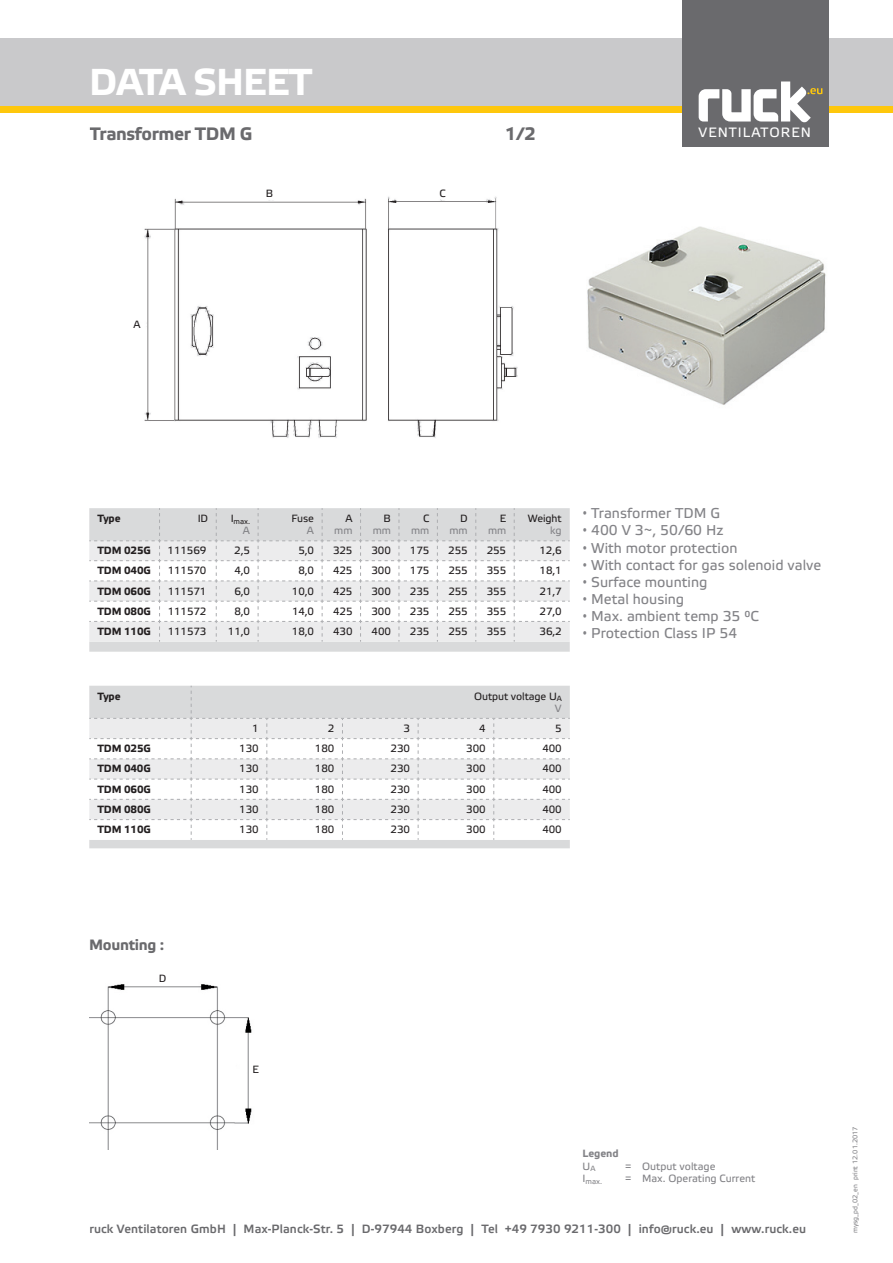
<style>
.page{position:relative;width:893px;height:1263px;background:#fff}
.page>*{position:absolute;margin:0;border:0;box-sizing:border-box;transform-origin:0 0}
.t1{font:700 37.5px "Etelka Text";letter-spacing:-.02em;color:#fff}
.t2{font:700 18px "Etelka Text";letter-spacing:-.02em;color:#6a6a6d}
.t3{font:700 15px "Etelka Text";letter-spacing:-.02em;color:#6a6a6d}
.t4{font:14.25px "Etelka Text";color:#838387}
.t5{font:13.5px "Etelka Text";letter-spacing:.075em;color:#fff}
.t6{font:500 12px "Etelka";letter-spacing:.01em;color:#6a6a6d}
.t7{font:10.5px/12px "Etelka Text";letter-spacing:-.01em;color:#231f20;text-align:right}
.t8{font:700 10.5px "Etelka Text";letter-spacing:-.01em;color:#231f20}
.t9{font:10.5px "Etelka Text";color:#838387}
.t10{font:700 10.5px/12.6px "Etelka Text";color:#838387}
.t11{font:7.5px "Etelka Text";color:#838387}
.t12{font:7.5px "Etelka Text";color:#231f20}
.t13{font:6.75px "Etelka Text";color:#838387}
.s1{color:#838387}
.s2{font-family:"Arial Narrow"}
.s3{font-weight:400}
</style>
<div class="page">
<div style="left:0;top:38px;width:893px;height:75px;background:#c9c9cb"></div>
<div style="left:0;top:106px;width:893px;height:7px;background:#fec70c"></div>
<div style="left:682px;top:0;width:147px;height:147px;background:#6a6a6d"></div>
<svg style="left:699px;top:81px;width:123px;height:42px"></svg>
<img style="left:89px;top:984px;width:163px;height:166px">
<div style="left:89px;top:840px;width:481px;height:8px;background:#d9dadb"></div>
<svg style="left:89px;top:686px;width:481px;height:154px"></svg>
<img style="left:144px;top:196px;width:374px;height:242px">
<img style="left:587px;top:226px;width:239px;height:179px">
<svg style="left:89px;top:642px;width:481px;height:10px;fill:#d9dadb"></svg>
<svg style="left:89px;top:508px;width:481px;height:134px"></svg>
<h1 class="t1" style="left:89px;top:60px;width:225px">DATA SHEET</h1>
<h2 class="t2" style="left:89px;top:123px;width:165px">Transformer TDM G</h2>
<p class="t7" style="left:266px;top:188px;width:9px">B</p>
<p class="t7" style="left:439px;top:188px;width:8px">C</p>
<p class="t7" style="left:134px;top:319px;width:9px">A</p>
<h2 class="t2" style="left:505px;top:123px;width:32px">1/2</h2>
<p class="t5" style="left:699px;top:125px;width:114px">VENTILATOREN</p>
<p class="t8" style="left:97px;top:512px;width:25px">Type</p>
<p class="t7" style="left:198px;top:513px;width:12px">ID</p>
<p class="t12" style="left:231px;top:517px;width:21px"><sup>I</sup>max.</p>
<p class="t9" style="left:243px;top:524px;width:9px">A</p>
<p class="t7" style="left:291px;top:513px;width:24px">Fuse</p>
<p class="t9" style="left:307px;top:524px;width:9px">A</p>
<p class="t7" style="left:345px;top:513px;width:9px">A</p>
<p class="t9" style="left:334px;top:524px;width:20px">mm</p>
<p class="t7" style="left:384px;top:513px;width:9px">B</p>
<p class="t9" style="left:373px;top:524px;width:20px">mm</p>
<p class="t7" style="left:423px;top:513px;width:8px">C</p>
<p class="t9" style="left:411px;top:524px;width:20px">mm</p>
<p class="t7" style="left:460px;top:513px;width:9px">D</p>
<p class="t9" style="left:450px;top:524px;width:20px">mm</p>
<p class="t7" style="left:500px;top:513px;width:8px">E</p>
<p class="t9" style="left:488px;top:524px;width:20px">mm</p>
<p class="t7" style="left:528px;top:513px;width:35px">Weight</p>
<p class="t9" style="left:550px;top:524px;width:13px">kg</p>
<p class="t8" style="left:97px;top:544px;width:55px">TDM 025G</p>
<p class="t7" style="left:168px;top:545px;width:40px">111569</p>
<p class="t7" style="left:234px;top:545px;width:17px">2,5</p>
<p class="t7" style="left:298px;top:545px;width:17px">5,0</p>
<p class="t7" style="left:333px;top:545px;width:21px">325</p>
<p class="t7" style="left:371px;top:545px;width:21px">300</p>
<p class="t7" style="left:410px;top:545px;width:21px">175</p>
<p class="t7" style="left:448px;top:545px;width:21px">255</p>
<p class="t7" style="left:487px;top:545px;width:21px">255</p>
<p class="t7" style="left:539px;top:545px;width:24px">12,6</p>
<p class="t8" style="left:97px;top:565px;width:55px">TDM 040G</p>
<p class="t7" style="left:168px;top:565px;width:40px">111570</p>
<p class="t7" style="left:234px;top:565px;width:17px">4,0</p>
<p class="t7" style="left:298px;top:565px;width:17px">8,0</p>
<p class="t7" style="left:333px;top:565px;width:21px">425</p>
<p class="t7" style="left:371px;top:565px;width:21px">300</p>
<p class="t7" style="left:410px;top:565px;width:21px">175</p>
<p class="t7" style="left:448px;top:565px;width:21px">255</p>
<p class="t7" style="left:487px;top:565px;width:21px">355</p>
<p class="t7" style="left:540px;top:565px;width:24px">18,1</p>
<p class="t8" style="left:97px;top:585px;width:55px">TDM 060G</p>
<p class="t7" style="left:168px;top:585px;width:40px">111571</p>
<p class="t7" style="left:234px;top:585px;width:17px">6,0</p>
<p class="t7" style="left:292px;top:585px;width:24px">10,0</p>
<p class="t7" style="left:333px;top:585px;width:21px">425</p>
<p class="t7" style="left:371px;top:585px;width:21px">300</p>
<p class="t7" style="left:410px;top:585px;width:21px">235</p>
<p class="t7" style="left:448px;top:585px;width:21px">255</p>
<p class="t7" style="left:487px;top:585px;width:21px">355</p>
<p class="t7" style="left:540px;top:585px;width:24px">21,7</p>
<p class="t8" style="left:97px;top:605px;width:55px">TDM 080G</p>
<p class="t7" style="left:168px;top:606px;width:40px">111572</p>
<p class="t7" style="left:234px;top:606px;width:17px">8,0</p>
<p class="t7" style="left:292px;top:606px;width:24px">14,0</p>
<p class="t7" style="left:333px;top:606px;width:21px">425</p>
<p class="t7" style="left:372px;top:606px;width:21px">300</p>
<p class="t7" style="left:410px;top:606px;width:21px">235</p>
<p class="t7" style="left:448px;top:606px;width:21px">255</p>
<p class="t7" style="left:487px;top:606px;width:21px">355</p>
<p class="t7" style="left:540px;top:606px;width:24px">27,0</p>
<p class="t8" style="left:97px;top:625px;width:55px">TDM 110G</p>
<p class="t7" style="left:168px;top:626px;width:40px">111573</p>
<p class="t7" style="left:228px;top:626px;width:24px">11,0</p>
<p class="t7" style="left:292px;top:626px;width:24px">18,0</p>
<p class="t7" style="left:333px;top:626px;width:21px">430</p>
<p class="t7" style="left:372px;top:626px;width:21px">400</p>
<p class="t7" style="left:410px;top:626px;width:21px">235</p>
<p class="t7" style="left:448px;top:626px;width:21px">255</p>
<p class="t7" style="left:487px;top:626px;width:21px">355</p>
<p class="t7" style="left:540px;top:626px;width:24px">36,2</p>
<p class="t8" style="left:97px;top:690px;width:25px">Type</p>
<p class="t7" style="left:474px;top:690px;width:89px">Output voltage U<sub>A<br></sub><span class="s1">V</span></p>
<p class="t7" style="left:252px;top:723px;width:8px">1</p>
<p class="t7" style="left:328px;top:723px;width:8px">2</p>
<p class="t7" style="left:403px;top:723px;width:8px">3</p>
<p class="t7" style="left:479px;top:723px;width:8px">4</p>
<p class="t7" style="left:555px;top:723px;width:8px">5</p>
<p class="t8" style="left:97px;top:742px;width:55px">TDM 025G</p>
<p class="t7" style="left:239px;top:743px;width:21px">130</p>
<p class="t7" style="left:315px;top:743px;width:21px">180</p>
<p class="t7" style="left:391px;top:743px;width:21px">230</p>
<p class="t7" style="left:466px;top:743px;width:21px">300</p>
<p class="t7" style="left:542px;top:743px;width:21px">400</p>
<p class="t8" style="left:97px;top:763px;width:55px">TDM 040G</p>
<p class="t7" style="left:239px;top:763px;width:21px">130</p>
<p class="t7" style="left:315px;top:763px;width:21px">180</p>
<p class="t7" style="left:391px;top:763px;width:21px">230</p>
<p class="t7" style="left:466px;top:763px;width:21px">300</p>
<p class="t7" style="left:542px;top:763px;width:21px">400</p>
<p class="t8" style="left:97px;top:783px;width:55px">TDM 060G</p>
<p class="t7" style="left:239px;top:783px;width:21px">130</p>
<p class="t7" style="left:315px;top:783px;width:21px">180</p>
<p class="t7" style="left:391px;top:783px;width:21px">230</p>
<p class="t7" style="left:466px;top:783px;width:21px">300</p>
<p class="t7" style="left:542px;top:783px;width:21px">400</p>
<p class="t8" style="left:97px;top:803px;width:55px">TDM 080G</p>
<p class="t7" style="left:239px;top:804px;width:21px">130</p>
<p class="t7" style="left:315px;top:804px;width:21px">180</p>
<p class="t7" style="left:391px;top:804px;width:21px">230</p>
<p class="t7" style="left:466px;top:804px;width:21px">300</p>
<p class="t7" style="left:542px;top:804px;width:21px">400</p>
<p class="t8" style="left:97px;top:823px;width:55px">TDM 110G</p>
<p class="t7" style="left:239px;top:824px;width:21px">130</p>
<p class="t7" style="left:315px;top:824px;width:21px">180</p>
<p class="t7" style="left:391px;top:824px;width:21px">230</p>
<p class="t7" style="left:466px;top:824px;width:21px">300</p>
<p class="t7" style="left:542px;top:824px;width:21px">400</p>
<h3 class="t4" style="left:583px;top:505px;width:139px"><span class="s2">•</span> Transformer TDM G</h3>
<h3 class="t4" style="left:583px;top:522px;width:142px"><span class="s2">•</span> 400 V 3~, 50/60 Hz</h3>
<h3 class="t4" style="left:583px;top:539px;width:156px"><span class="s2">•</span> With motor protection</h3>
<h3 class="t4" style="left:583px;top:557px;width:240px"><span class="s2">•</span> With contact for gas solenoid valve</h3>
<h3 class="t4" style="left:583px;top:574px;width:126px"><span class="s2">•</span> Surface mounting</h3>
<h3 class="t4" style="left:583px;top:591px;width:103px"><span class="s2">•</span> Metal housing</h3>
<h3 class="t4" style="left:583px;top:608px;width:178px"><span class="s2">•</span> Max. ambient temp 35 °C</h3>
<h3 class="t4" style="left:583px;top:625px;width:156px"><span class="s2">•</span> Protection Class IP 54</h3>
<h3 class="t3" style="left:89px;top:936px;width:77px">Mounting :</h3>
<p class="t7" style="left:159px;top:973px;width:9px">D</p>
<p class="t7" style="left:252px;top:1064px;width:8px">E</p>
<p class="t10" style="left:583px;top:1147px;width:38px">Legend<br><span class="s3">U</span><sub>A</sub></p>
<p class="t9" style="left:625px;top:1160px;width:92px">= Output voltage</p>
<p class="t11" style="left:583px;top:1177px;width:21px"><sup>I</sup>max.</p>
<p class="t9" style="left:625px;top:1172px;width:132px">= Max. Operating Current</p>
<p class="t6" style="left:89px;top:1222px;width:718px">ruck Ventilatoren GmbH | Max-Planck-Str. 5 | D-97944 Boxberg | Tel +49 7930 9211-300 | info@ruck.eu | www.ruck.eu</p>
<p class="t13" style="left:851px;top:1233px;width:108px;rotate:-90deg">mysg_pd_02_en print 12.01.2017</p>
</div>
